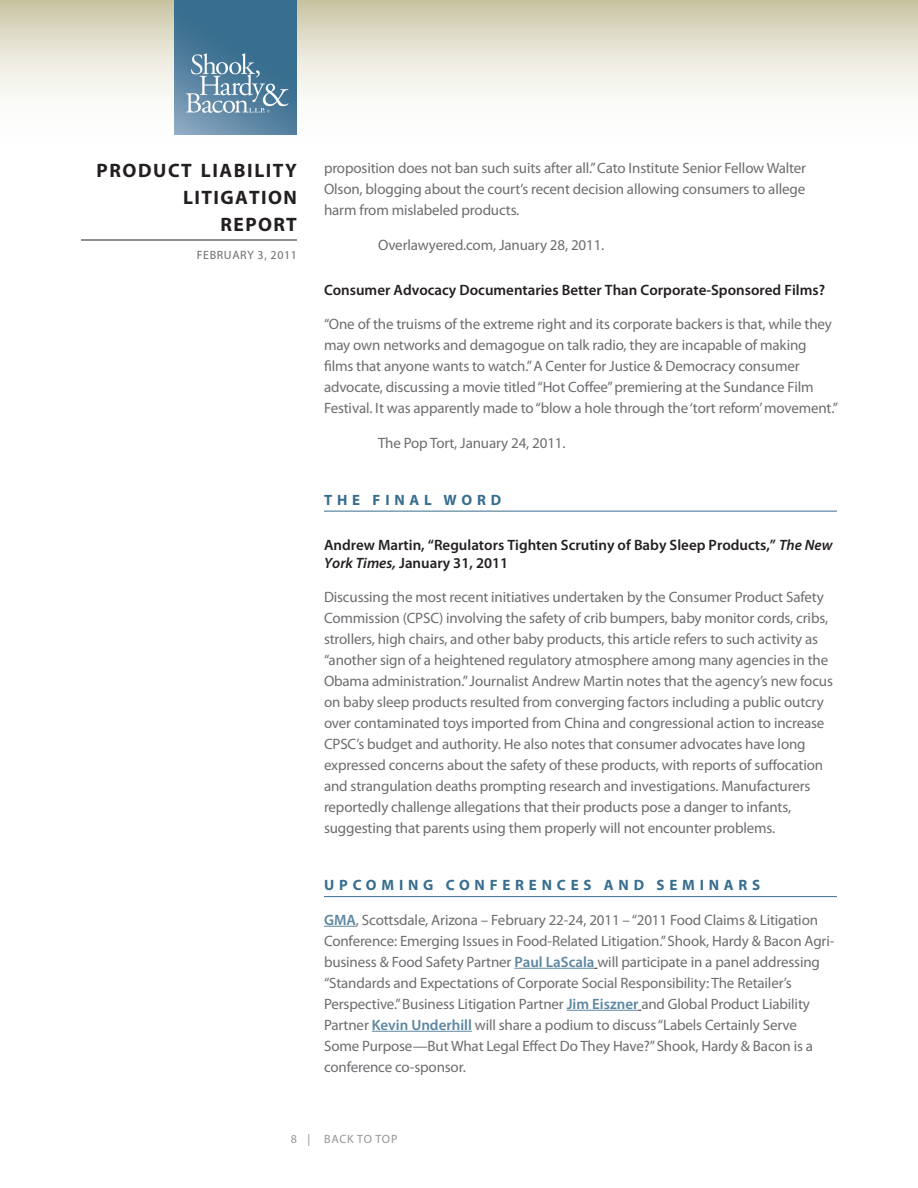
<style>
.page{position:relative;width:918px;height:1188px;background:#fff}
.page>*{position:absolute;margin:0;border:0;box-sizing:border-box;transform-origin:0 0}
.t1{font:700 19.5px/27px "Myriad Pro";letter-spacing:.075em;color:#231f20;text-align:right}
.t2{font:15px/21px "Myriad Pro";letter-spacing:-.01em;color:#6c6d70}
.t3{font:600 15px/18px "Myriad Pro";color:#231f20}
.t4{font:700 15px "Myriad Pro";letter-spacing:.32em;color:#386e8f}
.t5{font:12px "Myriad Pro";letter-spacing:.05em;color:#6c6d70}
.t6{font:12px "Myriad Pro";color:#939598}
.s1{font-style:italic}
.s2{font-weight:600;color:#5c87a1}
</style>
<div class="page">
<svg style="left:0;top:0;width:918px;height:135px"></svg>
<hr style="left:81px;top:240px;width:216px;height:1px;background:#231f20">
<img style="left:175px;top:0;width:122px;height:135px">
<hr style="left:324px;top:511px;width:513px;height:1px;background:#386e8f">
<hr style="left:324px;top:896px;width:513px;height:1px;background:#386e8f">
<hr style="left:324px;top:926px;width:32px;height:1px;background:#5c87a1">
<hr style="left:514px;top:968px;width:81px;height:1px;background:#5c87a1">
<hr style="left:567px;top:1010px;width:71px;height:1px;background:#5c87a1">
<hr style="left:372px;top:1031px;width:100px;height:1px;background:#5c87a1">
<h1 class="t1" style="left:97px;top:156px;width:202px">PRODUCT LIABILITY<br>LITIGATION<br>REPORT</h1>
<p class="t5" style="left:197px;top:248px;width:102px">february 3, 2011</p>
<p class="t2" style="left:324px;top:157px;width:484px;text-align:justify">proposition does not ban such suits after all.” Cato Institute Senior Fellow Walter Olson, blogging about the court’s recent decision allowing consumers to allege harm from mislabeled products.</p>
<p class="t2" style="left:324px;top:234px;width:33px">O</p>
<p class="t2" style="left:388px;top:234px;width:217px">verlawyered.com, January 28, 2011.</p>
<p class="t3" style="left:324px;top:280px;width:503px">Consumer Advocacy Documentaries Better Than Corporate-Sponsored Films?</p>
<p class="t2" style="left:324px;top:313px;width:516px">“One of the truisms of the extreme right and its corporate backers is that, while they may own networks and demagogue on talk radio, they are incapable of making films that anyone wants to watch.” A Center for Justice &amp; Democracy consumer advocate, discussing a movie titled “Hot Coffee” premiering at the Sundance Film Festival. It was apparently made to “blow a hole through the ‘tort reform’ movement.”</p>
<p class="t2" style="left:378px;top:432px;width:189px">The Pop Tort, January 24, 2011.</p>
<p class="t4" style="left:324px;top:490px;width:179px">THE F INAL WORD</p>
<p class="t3" style="left:324px;top:535px;width:510px">Andrew Martin, “Regulators Tighten Scrutiny of Baby Sleep Products,” <span class="s1">The New<br>York Times,</span> January 31, 2011</p>
<p class="t2" style="left:324px;top:586px;width:511px">Discussing the most recent initiatives undertaken by the Consumer Product Safety Commission (CPSC) involving the safety of crib bumpers, baby monitor cords, cribs, strollers, high chairs, and other baby products, this article refers to such activity as “another sign of a heightened regulatory atmosphere among many agencies in the Obama administration.” Journalist Andrew Martin notes that the agency’s new focus on baby sleep products resulted from converging factors including a public outcry over contaminated toys imported from China and congressional action to increase CPSC’s budget and authority. He also notes that consumer advocates have long expressed concerns about the safety of these products, with reports of suffocation and strangulation deaths prompting research and investigations. Manufacturers reportedly challenge allegations that their products pose a danger to infants, suggesting that parents using them properly will not encounter problems.</p>
<p class="t4" style="left:324px;top:875px;width:436px">U PC OMING CONFERENC ES AND SEMINARS</p>
<p class="t2" style="left:324px;top:909px;width:511px"><span class="s2">GMA</span>, Scottsdale, Arizona – February 22-24, 2011 – “2011 Food Claims &amp; Litigation Conference: Emerging Issues in Food-Related Litigation.” Shook, Hardy &amp; Bacon Agri&shy;business &amp; Food Safety Partner <span class="s2">Paul LaScala</span> will participate in a panel addressing “Standards and Expectations of Corporate Social Responsibility: The Retailer’s Perspective.” Business Litigation Partner <span class="s2">Jim Eiszner</span> and Global Product Liability Partner <span class="s2">Kevin Underhill</span> will share a podium to discuss “Labels Certainly Serve Some Purpose—But What Legal Effect Do They Have?” Shook, Hardy &amp; Bacon is a conference co-sponsor.</p>
<p class="t6" style="left:291px;top:1132px;width:42px">8| back</p>
<p class="t6" style="left:357px;top:1132px;width:40px">to top</p>
</div>
